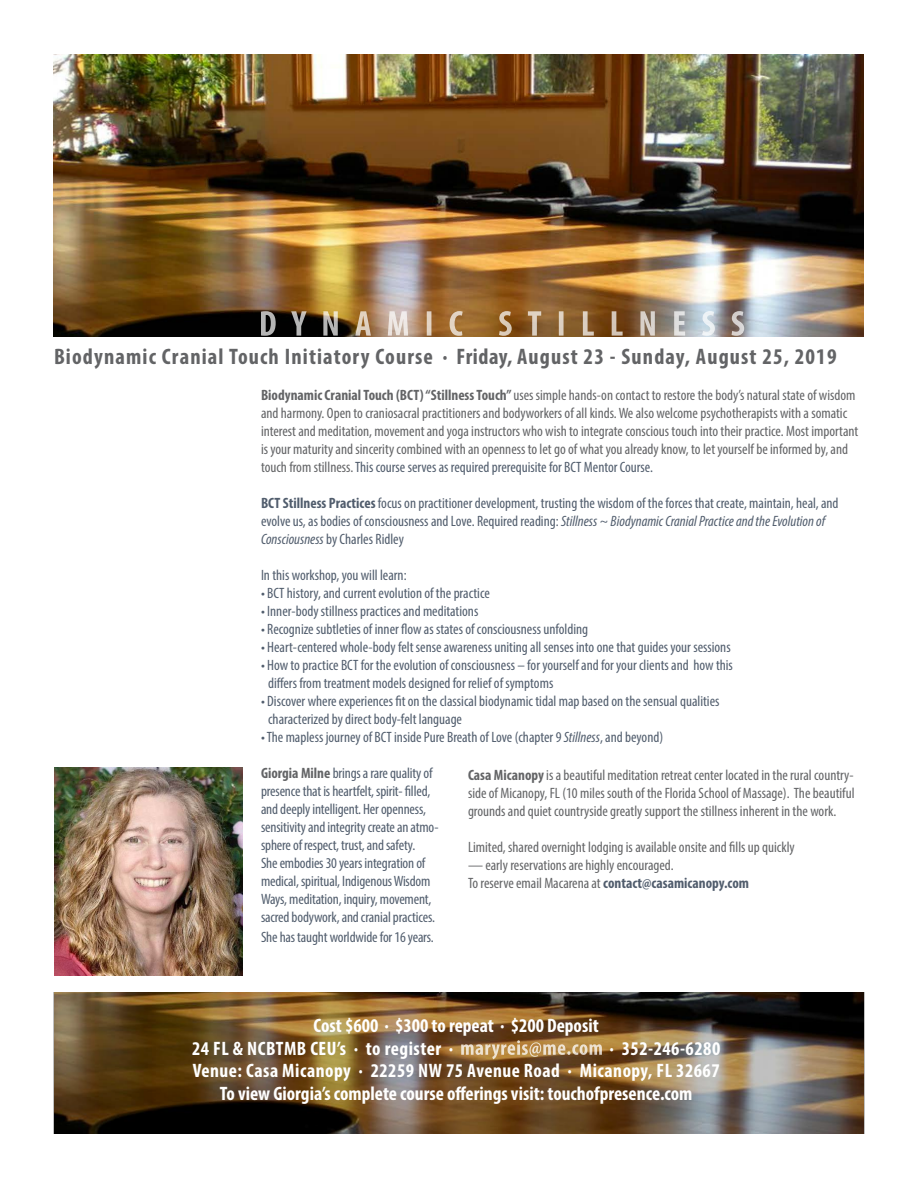
<style>
.page{position:relative;width:918px;height:1188px;background:#fff}
.page>*{position:absolute;margin:0;border:0;box-sizing:border-box;transform-origin:0 0}
.t1{font:700 condensed 22.5px "Myriad Pro";letter-spacing:.05em;color:#636466}
.t2{font:700 condensed 19.5px/22.5px "Myriad Pro";color:#fff}
.t3{font:700 condensed 19.5px "Myriad Pro";letter-spacing:.025em;color:#fff}
.t4{font:condensed 15px/18px "Myriad Pro";color:#515d6d}
.t5{font:condensed 15px/18px "Myriad Pro";color:#636466}
.s1{font-weight:700}
.s2{color:#515d6d}
.s3{font-style:italic}
.s4{font-weight:700;color:#636466}
.s5{font-weight:700;color:#515d6d}
</style>
<div class="page">
<img style="left:53px;top:992px;width:812px;height:142px">
<svg style="left:461px;top:1040px;width:141px;height:19px;background:#b59364"></svg>
<img style="left:54px;top:767px;width:189px;height:208px">
<img style="left:53px;top:54px;width:810px;height:283px">
<img style="left:261px;top:311px;width:483px;height:25px">
<h1 class="t1" style="left:54px;top:343px;width:784px">Biodynamic Cranial Touch Initiatory Course · Friday, August 23 - Sunday, August 25, 2019</h1>
<p class="t5" style="left:261px;top:386px;width:599px"><span class="s1">Biodynamic Cranial Touch (BCT) “Stillness Touch”</span> uses simple hands-on contact to restore the body’s natural state of wisdom and harmony. Open to craniosacral practitioners and bodyworkers of all kinds. We also welcome psychotherapists with a somatic interest and meditation, movement and yoga instructors who wish to integrate conscious touch into their practice. Most important is your maturity and sincerity combined with an openness to let go of what you already know, to let yourself be informed by, and touch from stillness. <span class="s2">This course serves as required prerequisite for BCT Mentor Course.</span></p>
<p class="t4" style="left:261px;top:494px;width:579px"><span class="s1">BCT Stillness Practices</span> focus on practitioner development, trusting the wisdom of the forces that create, maintain, heal, and evolve us, as bodies of consciousness and Love. Required reading: <span class="s3">Stillness ~ Biodynamic Cranial Practice and the Evolution of<br>Consciousness</span> by Charles Ridley</p>
<p class="t4" style="left:261px;top:566px;width:147px">In this workshop, you will learn:</p>
<p class="t4" style="left:261px;top:584px;width:230px">• BCT history, and current evolution of the practice</p>
<p class="t4" style="left:261px;top:602px;width:219px">• Inner-body stillness practices and meditations</p>
<p class="t4" style="left:261px;top:620px;width:329px">• Recognize subtleties of inner flow as states of consciousness unfolding</p>
<p class="t4" style="left:261px;top:638px;width:471px">• Heart-centered whole-body felt sense awareness uniting all senses into one that guides your sessions</p>
<p class="t4" style="left:268px;top:656px;width:466px;text-indent:-7px">• How to practice BCT for the evolution of consciousness – for yourself and for your clients and how this differs from treatment models designed for relief of symptoms</p>
<p class="t4" style="left:268px;top:692px;width:453px;text-indent:-7px">• Discover where experiences fit on the classical biodynamic tidal map based on the sensual qualities characterized by direct body-felt language</p>
<p class="t4" style="left:261px;top:728px;width:404px">• The mapless journey of BCT inside Pure Breath of Love (chapter 9 <span class="s3">Stillness</span>, and beyond)</p>
<p class="t4" style="left:261px;top:764px;width:179px"><span class="s4">Giorgia Milne</span> brings arare quality of presencethat is heartfelt, spirit- filled, and deeplyintelligent. Her openness, sensitivity and integrity create an atmo&shy;sphere of respect, trust, and safety.<br>She embodies 30 years integration of medical, spiritual, Indigenous Wisdom Ways, meditation, inquiry, movement, sacred bodywork, and cranial practices.</p>
<p class="t4" style="left:261px;top:928px;width:174px">She has taught worldwide for 16 years.</p>
<p class="t5" style="left:468px;top:766px;width:388px;text-align:justify"><span class="s1">Casa Micanopy</span> is a beautiful meditation retreat center located in the rural country&shy;side of Micanopy, FL (10 miles south of the Florida School of Massage). The beautiful grounds and quiet countryside greatly support the stillness inherent in the work.</p>
<p class="t5" style="left:468px;top:838px;width:328px">Limited, shared overnight lodging is available onsite and fills up quickly</p>
<p class="t5" style="left:468px;top:856px;width:283px">— early reservations are highly encouraged.<br>To reserve email Macarena at <span class="s5">contact@casamicanopy.com</span></p>
<h2 class="t2" style="left:192px;top:1014px;width:408px;text-indent:122px">Cost $600 · $300 to repeat · $200 Deposit<br>24 FL &amp; NCBTMB CEU’s · to register ·</h2>
<h2 class="t3" style="left:610px;top:1036px;width:112px">· 352-246-6280</h2>
<h2 class="t3" style="left:193px;top:1059px;width:528px">Venue: Casa Micanopy · 22259 NW 75 Avenue Road · Micanopy, FL 32667</h2>
<h2 class="t2" style="left:220px;top:1082px;width:474px">To view Giorgia’s complete course offerings visit: touchofpresence.com</h2>
</div>
